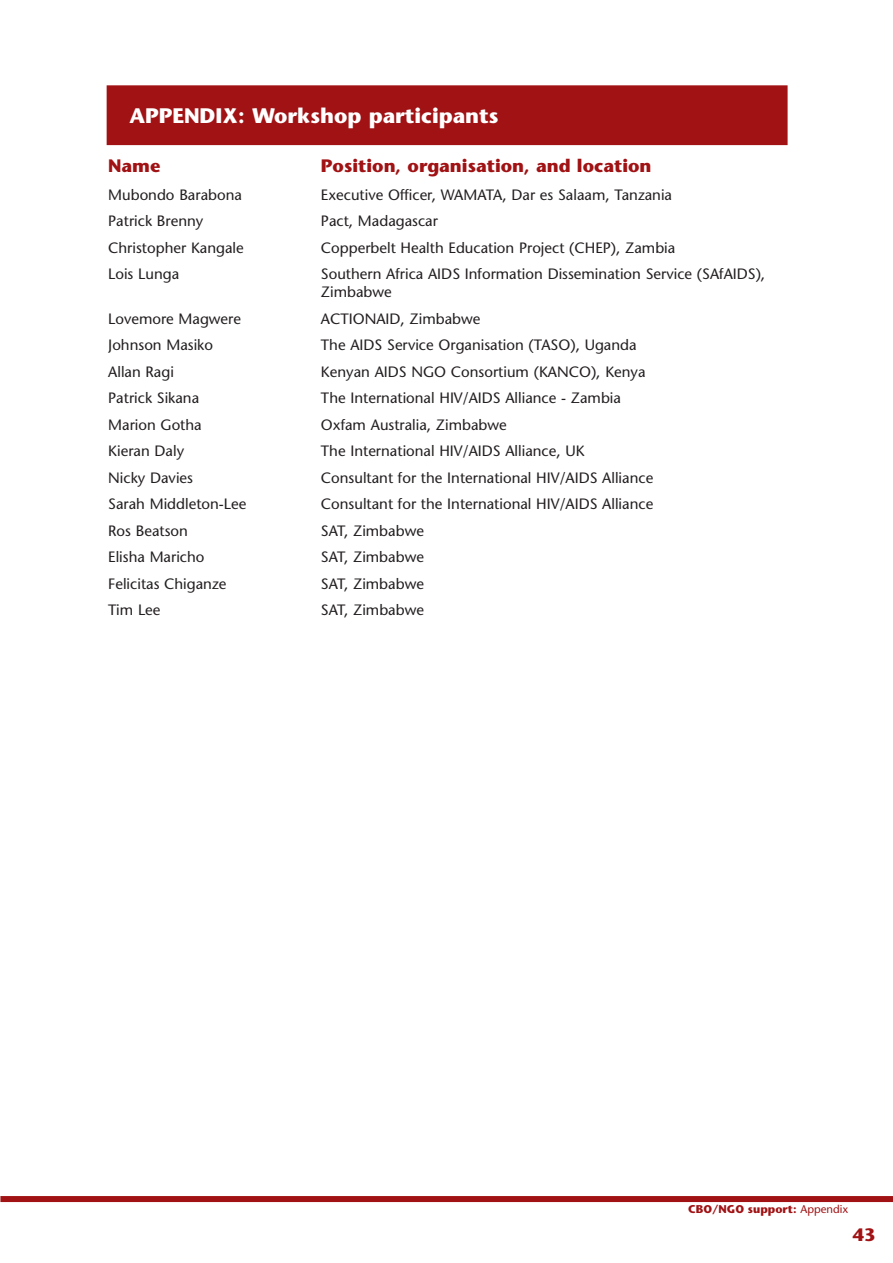
<style>
.page{position:relative;width:893px;height:1263px;background:#fff}
.page>*{position:absolute;margin:0;border:0;box-sizing:border-box;transform-origin:0 0}
.t1{font:700 21px "Stone Sans";color:#fff}
.t2{font:700 18px "Stone Sans";color:#a01214}
.t3{font:15px/18px "Stone Sans";color:#231f20}
.t4{font:700 11.25px "Stone Sans";color:#a01214}
.s1{font-weight:400}
</style>
<div class="page">
<div style="left:0;top:1196px;width:892px;height:6px;background:#a01214"></div>
<div style="left:107px;top:86px;width:680px;height:59px;background:#a01214"></div>
<div style="left:107px;top:85px;width:680px;height:60px;border:1px solid #a01214"></div>
<h1 class="t1" style="left:129px;top:108px;width:370px">APPENDIX: Workshop participants</h1>
<p class="t2" style="left:108px;top:159px;width:54px">Name</p>
<p class="t2" style="left:321px;top:159px;width:332px">Position, organisation, and location</p>
<p class="t3" style="left:108px;top:187px;width:135px">Mubondo Barabona</p>
<p class="t3" style="left:321px;top:187px;width:352px">Executive Officer, WAMATA, Dar es Salaam, Tanzania</p>
<p class="t3" style="left:108px;top:214px;width:97px">Patrick Brenny</p>
<p class="t3" style="left:321px;top:214px;width:119px">Pact, Madagascar</p>
<p class="t3" style="left:108px;top:240px;width:137px">Christopher Kangale</p>
<p class="t3" style="left:321px;top:240px;width:356px">Copperbelt Health Education Project (CHEP), Zambia</p>
<p class="t3" style="left:108px;top:267px;width:72px">Lois Lunga</p>
<p class="t3" style="left:321px;top:267px;width:446px">Southern Africa AIDS Information Dissemination Service (SAfAIDS),<br>Zimbabwe</p>
<p class="t3" style="left:108px;top:311px;width:134px">Lovemore Magwere</p>
<p class="t3" style="left:321px;top:311px;width:161px">ACTIONAID, Zimbabwe</p>
<p class="t3" style="left:108px;top:338px;width:106px">Johnson Masiko</p>
<p class="t3" style="left:321px;top:338px;width:317px">The AIDS Service Organisation (TASO), Uganda</p>
<p class="t3" style="left:108px;top:364px;width:67px">Allan Ragi</p>
<p class="t3" style="left:321px;top:364px;width:326px">Kenyan AIDS NGO Consortium (KANCO), Kenya</p>
<p class="t3" style="left:108px;top:391px;width:92px">Patrick Sikana</p>
<p class="t3" style="left:321px;top:391px;width:301px">The International HIV/AIDS Alliance - Zambia</p>
<p class="t3" style="left:108px;top:417px;width:95px">Marion Gotha</p>
<p class="t3" style="left:321px;top:417px;width:187px">Oxfam Australia, Zimbabwe</p>
<p class="t3" style="left:108px;top:444px;width:77px">Kieran Daly</p>
<p class="t3" style="left:321px;top:444px;width:265px">The International HIV/AIDS Alliance, UK</p>
<p class="t3" style="left:108px;top:470px;width:86px">Nicky Davies</p>
<p class="t3" style="left:321px;top:470px;width:334px">Consultant for the International HIV/AIDS Alliance</p>
<p class="t3" style="left:108px;top:497px;width:139px">Sarah Middleton-Lee</p>
<p class="t3" style="left:321px;top:497px;width:334px">Consultant for the International HIV/AIDS Alliance</p>
<p class="t3" style="left:108px;top:523px;width:81px">Ros Beatson</p>
<p class="t3" style="left:321px;top:523px;width:104px">SAT, Zimbabwe</p>
<p class="t3" style="left:108px;top:550px;width:98px">Elisha Maricho</p>
<p class="t3" style="left:321px;top:550px;width:104px">SAT, Zimbabwe</p>
<p class="t3" style="left:108px;top:576px;width:120px">Felicitas Chiganze</p>
<p class="t3" style="left:321px;top:576px;width:104px">SAT, Zimbabwe</p>
<p class="t3" style="left:108px;top:603px;width:54px">Tim Lee</p>
<p class="t3" style="left:321px;top:603px;width:104px">SAT, Zimbabwe</p>
<p class="t4" style="left:688px;top:1205px;width:161px">CBO/NGO support: <span class="s1">Appendix</span></p>
<p class="t2" style="left:852px;top:1228px;width:24px">43</p>
</div>
